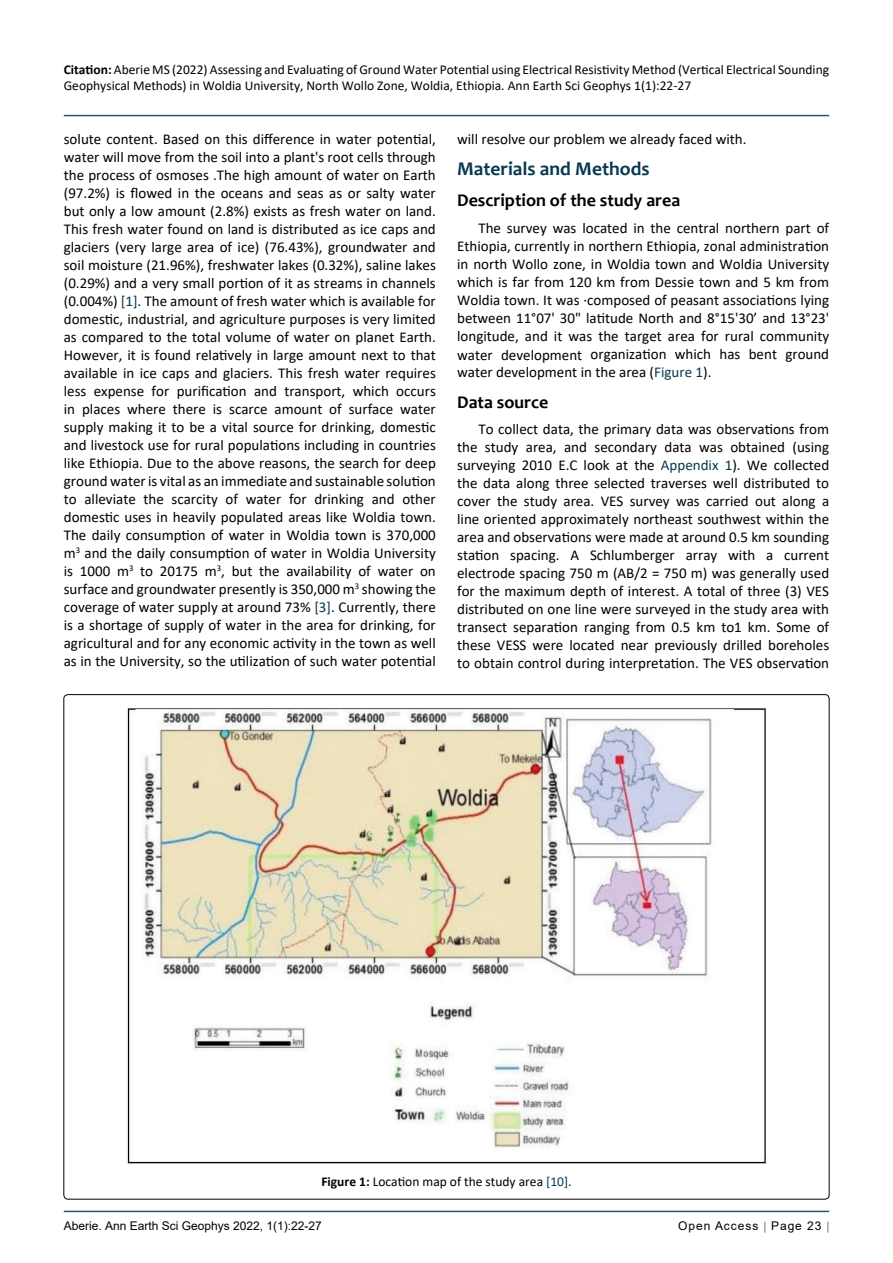
<style>
.page{position:relative;width:893px;height:1263px;background:#fff}
.page>*{position:absolute;margin:0;border:0;box-sizing:border-box;transform-origin:0 0}
.t1{font:700 19.5px "Candara";color:#073950}
.t2{font:700 18px "Candara";color:#000}
.t3{font:15px/18px "Calibri";color:#000;text-align:justify}
.t4{font:13.5px/16.2px "Calibri";color:#000}
.t5{font:12px "Arial";color:#000}
.t6{font:12px "Arial";letter-spacing:.08em;color:#000}
.s1{font-weight:700}
.s2{color:#073950}
</style>
<div class="page">
<hr style="left:64px;top:1211px;width:765px;height:1px;background:#073950">
<hr style="left:64px;top:115px;width:765px;height:1px;background:#073950">
<img style="left:126px;top:708px;width:641px;height:455px">
<p class="t4" style="left:64px;top:61px;width:767px"><span class="s1">Citation:</span> Aberie MS (2022) Assessing and Evaluating of Ground Water Potential using Electrical Resistivity Method (Vertical Electrical Sounding<br>Geophysical Methods) in Woldia University, North Wollo Zone, Woldia, Ethiopia. Ann Earth Sci Geophys 1(1):22-27</p>
<p class="t3" style="left:64px;top:130px;width:374px">solute content. Based on this difference in water potential, water will move from the soil into a plant's root cells through the process of osmoses .The high amount of water on Earth (97.2%) is flowed in the oceans and seas as or salty water but only a low amount (2.8%) exists as fresh water on land.<br>This fresh water found on land is distributed as ice caps and glaciers (very large area of ice) (76.43%), groundwater and soil moisture (21.96%), freshwater lakes (0.32%), saline lakes (0.29%) and a very small portion of it as streams in channels (0.004%) <span class="s2">[1]</span>. The amount of fresh water which is available for domestic, industrial, and agriculture purposes is very limited as compared to the total volume of water on planet Earth.<br>However, it is found relatively in large amount next to that available in ice caps and glaciers. This fresh water requires less expense for purification and transport, which occurs in places where there is scarce amount of surface water supply making it to be a vital source for drinking, domestic and livestock use for rural populations including in countries like Ethiopia. Due to the above reasons, the search for deep ground water is vital as an immediate and sustainable solution to alleviate the scarcity of water for drinking and other domestic uses in heavily populated areas like Woldia town.<br>The daily consumption of water in Woldia town is 370,000 m<sup>3</sup> and the daily consumption of water in Woldia University is 1000 m<sup>3</sup> to 20175 m<sup>3</sup>, but the availability of water on surface and groundwater presently is 350,000 m<sup>3</sup> showing the coverage of water supply at around 73% <span class="s2">[3]</span>. Currently, there is a shortage of supply of water in the area for drinking, for agricultural and for any economic activity in the town as well as in the University, so the utilization of such water potential</p>
<p class="t3" style="left:457px;top:130px;width:291px">will resolve our problem we already faced with.</p>
<h1 class="t1" style="left:457px;top:157px;width:194px">Materials and Methods</h1>
<p class="t2" style="left:457px;top:189px;width:225px">Description of the study area</p>
<p class="t3" style="left:457px;top:218px;width:374px;text-indent:21px">The survey was located in the central northern part of Ethiopia, currently in northern Ethiopia, zonal administration in north Wollo zone, in Woldia town and Woldia University which is far from 120 km from Dessie town and 5 km from Woldia town. It was ·composed of peasant associations lying between 11°07' 30" latitude North and 8°15'30’ and 13°23' longitude, and it was the target area for rural community water development organization which has bent ground water development in the area (<span class="s2">Figure 1</span>).</p>
<p class="t2" style="left:457px;top:391px;width:93px">Data source</p>
<p class="t3" style="left:457px;top:420px;width:374px;text-indent:21px">To collect data, the primary data was observations from the study area, and secondary data was obtained (using surveying 2010 E.C look at the <span class="s2">Appendix 1</span>). We collected the data along three selected traverses well distributed to cover the study area. VES survey was carried out along a line oriented approximately northeast southwest within the area and observations were made at around 0.5 km sounding station spacing. A Schlumberger array with a current electrode spacing 750 m (AB/2 = 750 m) was generally used for the maximum depth of interest. A total of three (3) VES distributed on one line were surveyed in the study area with transect separation ranging from 0.5 km to1 km. Some of these VESS were located near previously drilled boreholes to obtain control during interpretation. The VES observation</p>
<p class="t4" style="left:321px;top:1173px;width:252px"><span class="s1">Figure 1:</span> Location map of the study area <span class="s2">[10]</span>.</p>
<p class="t5" style="left:64px;top:1217px;width:260px">Aberie. Ann Earth Sci Geophys 2022, 1(1):22-27</p>
<p class="t6" style="left:678px;top:1217px;width:145px">Open Access Page 23</p>
</div>
